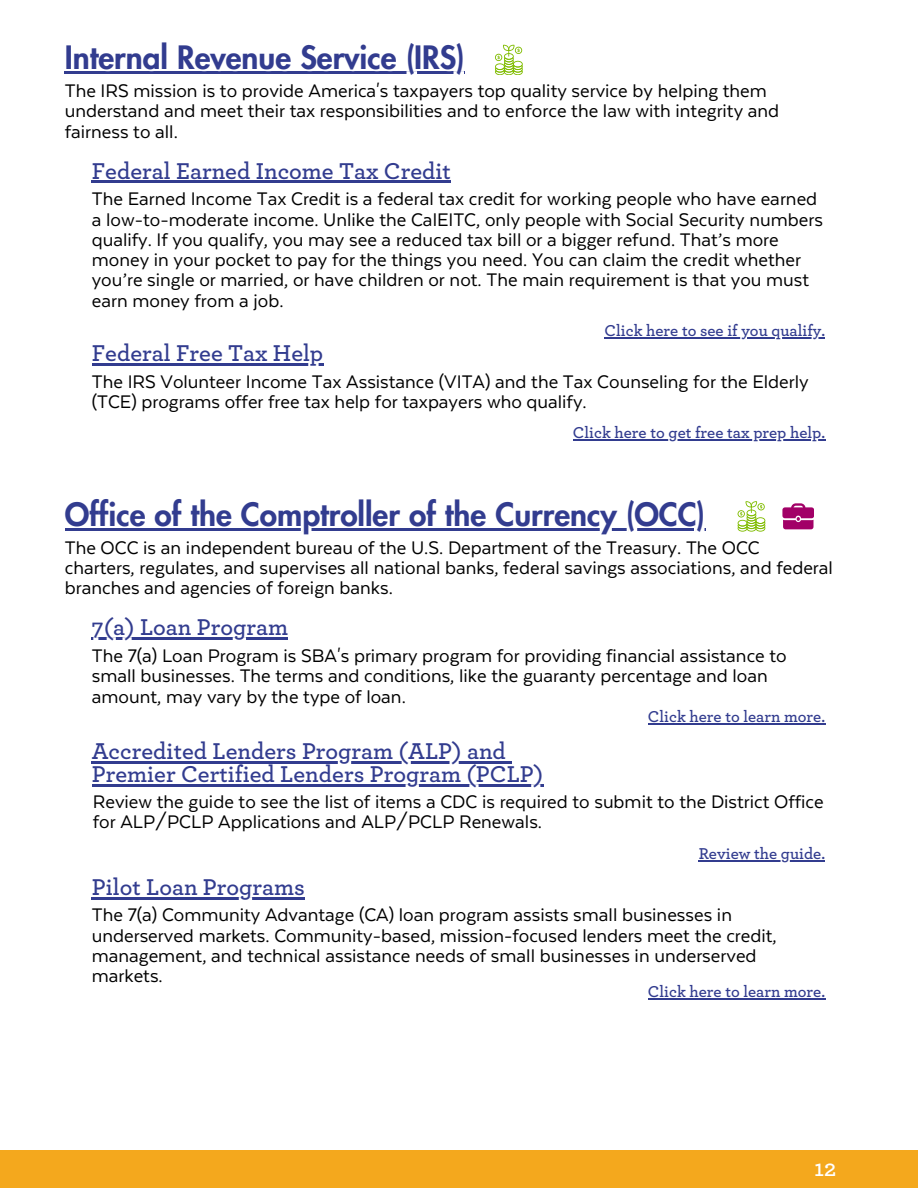
<style>
.page{position:relative;width:918px;height:1188px;background:#fff}
.page>*{position:absolute;margin:0;border:0;box-sizing:border-box;transform-origin:0 0}
.t1{font:800 31.5px "Futura LT Pro";color:#323c8f}
.t2{font:600 24px "Archer Pro";color:#323c8f}
.t3{font:600 24px "Archer Pro";color:#fff}
.t4{font:21px/20.2px "Texta";color:#000}
.t5{font:600 16.5px "Archer Pro";color:#323c8f}
</style>
<div class="page">
<hr style="left:65px;top:72px;width:400px;height:2px;background:#323c8f">
<hr style="left:92px;top:181px;width:359px;height:2px;background:#323c8f">
<hr style="left:605px;top:337px;width:220px;height:1px;background:#323c8f">
<hr style="left:92px;top:364px;width:231px;height:2px;background:#323c8f">
<hr style="left:573px;top:439px;width:252px;height:1px;background:#323c8f">
<hr style="left:65px;top:528px;width:640px;height:2px;background:#323c8f">
<hr style="left:92px;top:638px;width:196px;height:2px;background:#323c8f">
<hr style="left:648px;top:723px;width:177px;height:1px;background:#323c8f">
<hr style="left:92px;top:761px;width:414px;height:2px;background:#323c8f">
<hr style="left:92px;top:785px;width:451px;height:2px;background:#323c8f">
<hr style="left:92px;top:898px;width:213px;height:2px;background:#323c8f">
<hr style="left:648px;top:998px;width:177px;height:1px;background:#323c8f">
<hr style="left:699px;top:860px;width:126px;height:1px;background:#323c8f">
<div style="left:0;top:1150px;width:918px;height:38px;background:#f4a81d"></div>
<svg style="left:495px;top:45px;width:28px;height:30px"></svg>
<svg style="left:738px;top:501px;width:27px;height:30px"></svg>
<svg style="left:782px;top:503px;width:32px;height:26px"></svg>
<p class="t1" style="left:65px;top:43px;width:402px">Internal Revenue Service (IRS)</p>
<p class="t4" style="left:65px;top:80px;width:716px">The IRS mission is to provide America's taxpayers top quality service by helping them understand and meet their tax responsibilities and to enforce the law with integrity and fairness to all.</p>
<p class="t2" style="left:92px;top:159px;width:361px">Federal Earned Income Tax Credit</p>
<p class="t4" style="left:92px;top:188px;width:733px">The Earned Income Tax Credit is a federal tax credit for working people who have earned a low-to-moderate income. Unlike the CalEITC, only people with Social Security numbers qualify. If you qualify, you may see a reduced tax bill or a bigger refund. That’s more money in your pocket to pay for the things you need. You can claim the credit whether you’re single or married, or have children or not. The main requirement is that you must earn money from a job.</p>
<p class="t5" style="left:605px;top:323px;width:222px">Click here to see if you qualify.</p>
<p class="t2" style="left:92px;top:342px;width:233px">Federal Free Tax Help</p>
<p class="t4" style="left:92px;top:371px;width:718px">The IRS Volunteer Income Tax Assistance (VITA) and the Tax Counseling for the Elderly (TCE) programs offer free tax help for taxpayers who qualify.</p>
<p class="t5" style="left:573px;top:425px;width:254px">Click here to get free tax prep help.</p>
<p class="t1" style="left:65px;top:500px;width:642px">Office of the Comptroller of the Currency (OCC)</p>
<p class="t4" style="left:65px;top:536px;width:770px">The OCC is an independent bureau of the U.S. Department of the Treasury. The OCC charters, regulates, and supervises all national banks, federal savings associations, and federal branches and agencies of foreign banks.</p>
<p class="t2" style="left:92px;top:616px;width:198px">7(a) Loan Program</p>
<p class="t4" style="left:92px;top:645px;width:697px">The 7(a) Loan Program is SBA's primary program for providing financial assistance to small businesses. The terms and conditions, like the guaranty percentage and loan amount, may vary by the type of loan.</p>
<p class="t5" style="left:648px;top:709px;width:179px">Click here to learn more.</p>
<p class="t2" style="left:92px;top:740px;width:416px">Accredited Lenders Program (ALP) and</p>
<p class="t2" style="left:92px;top:763px;width:453px">Premier Certified Lenders Program (PCLP)</p>
<p class="t4" style="left:93px;top:791px;width:732px">Review the guide to see the list of items a CDC is required to submit to the District Office for ALP/PCLP Applications and ALP/PCLP Renewals.</p>
<p class="t5" style="left:699px;top:846px;width:128px">Review the guide.</p>
<p class="t2" style="left:92px;top:876px;width:215px">Pilot Loan Programs</p>
<p class="t4" style="left:92px;top:904px;width:687px">The 7(a) Community Advantage (CA) loan program assists small businesses in underserved markets. Community-based, mission-focused lenders meet the credit, management, and technical assistance needs of small businesses in underserved markets.</p>
<p class="t5" style="left:648px;top:984px;width:179px">Click here to learn more.</p>
<p class="t3" style="left:814px;top:1157px;width:24px">12</p>
</div>
